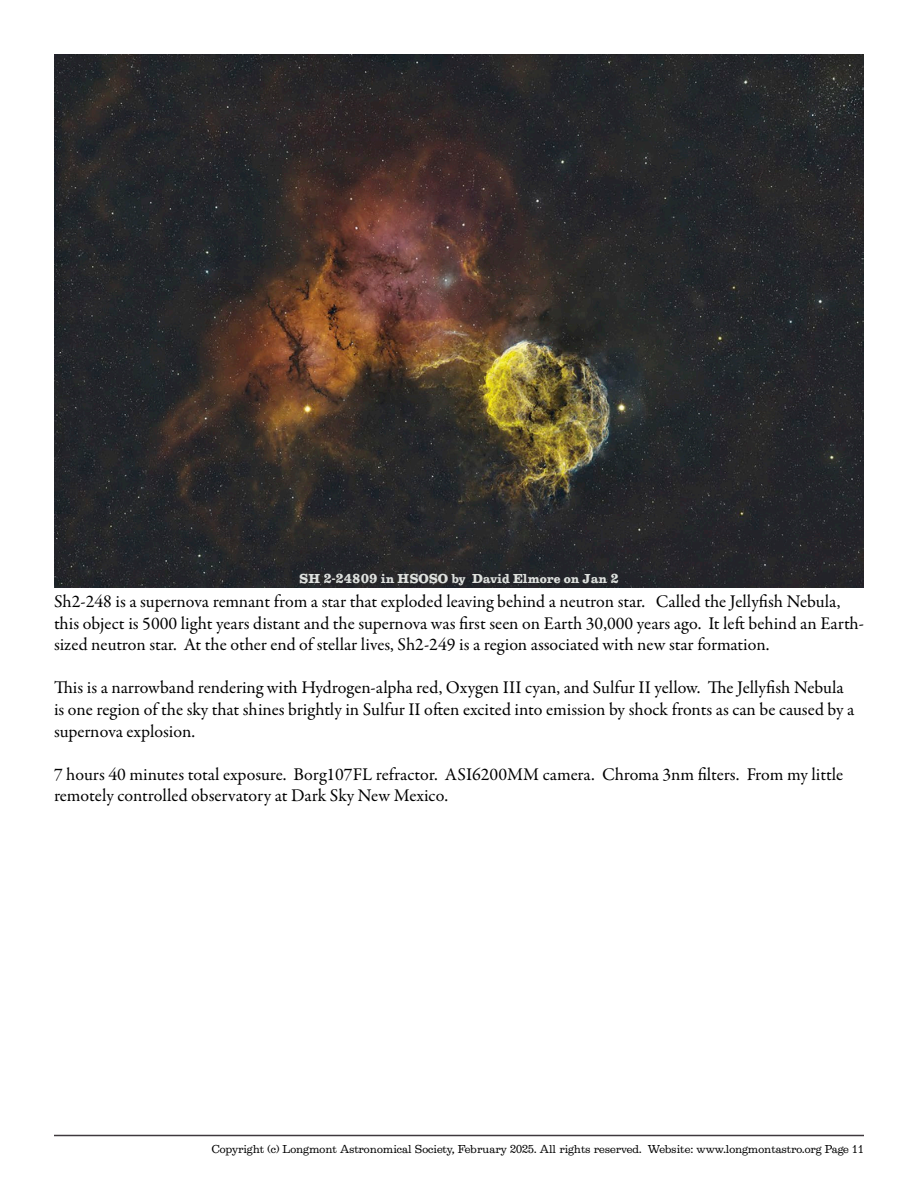
<style>
.page{position:relative;width:918px;height:1188px;background:#fff}
.page>*{position:absolute;margin:0;border:0;box-sizing:border-box;transform-origin:0 0}
.t1{font:18px/21.6px "Garamond Premr Pro";color:#000}
.Caption_white_centered_-_10pt{font:700 13.5px "Egizio URW";color:#dee1de}
.t2{font:12px "Egizio URW";color:#000}
</style>
<div class="page">
<hr style="left:54px;top:1135px;width:810px;height:1px;background:#3f393d">
<img style="left:54px;top:54px;width:810px;height:534px">
<p class="Caption_white_centered_-_10pt" style="left:299px;top:571px;width:321px">SH 2-24809 in HSOSO by David Elmore on Jan 2</p>
<p class="t1" style="left:54px;top:591px;width:811px">Sh2-248 is a supernova remnant from a star that exploded leaving behind a neutron star. Called the Jellyfish Nebula, this object is 5000 light years distant and the supernova was first seen on Earth 30,000 years ago. It left behind an Earth&shy;sized neutron star. At the other end of stellar lives, Sh2-249 is a region associated with new star formation.</p>
<p class="t1" style="left:54px;top:677px;width:802px">This is a narrowband rendering with Hydrogen-alpha red, Oxygen III cyan, and Sulfur II yellow. The Jellyfish Nebula is one region of the sky that shines brightly in Sulfur II often excited into emission by shock fronts as can be caused by a supernova explosion.</p>
<p class="t1" style="left:54px;top:764px;width:791px">7 hours 40 minutes total exposure. Borg107FL refractor. ASI6200MM camera. Chroma 3nm filters. From my little remotely controlled observatory at Dark Sky New Mexico.</p>
<p class="t2" style="left:212px;top:1143px;width:654px">Copyright (c) Longmont Astronomical Society, February 2025. All rights reserved. Website: www.longmontastro.org Page 11</p>
</div>
